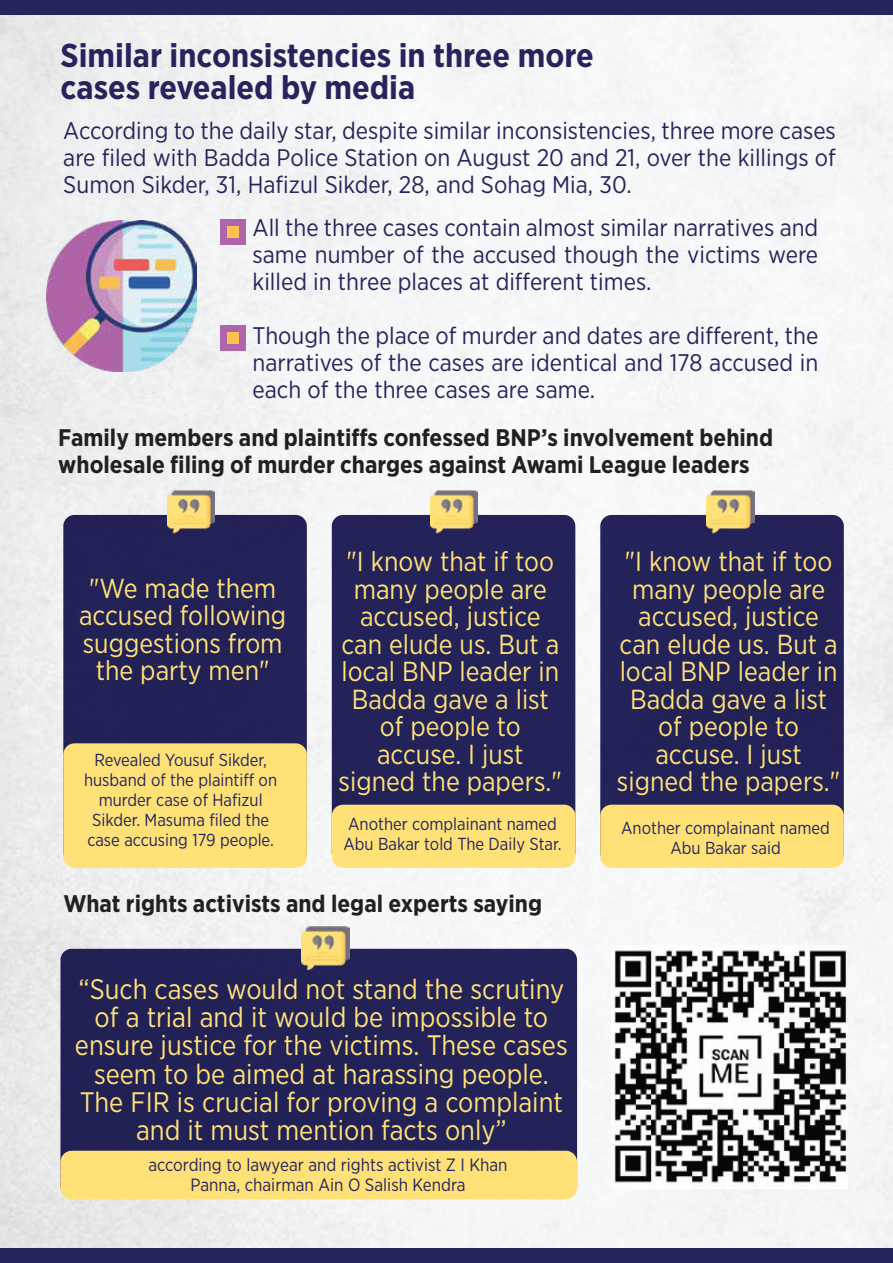
<style>
.page{position:relative;width:893px;height:1263px;background:#fff}
.page>*{position:absolute;margin:0;border:0;box-sizing:border-box;transform-origin:0 0}
.t1{font:700 33.15px/31.5px "Gotham Narrow";color:#25245c}
.t2{font:28.2px/28.2px "Gotham Narrow";color:#ffe178;text-align:center}
.t3{font:27.45px/27.5px "Gotham Narrow";color:#ffe178;text-align:center}
.t4{font:24px/27px "Gotham Narrow";color:#25245c;text-align:justify}
.t5{font:700 24px/27px "Gotham Narrow";color:#231f20}
.t6{font:17.85px/20.4px "Gotham Narrow";color:#25245c;text-align:center}
.t7{font:17.4px/20px "Gotham Narrow";color:#25245c;text-align:center}
</style>
<div class="page">
<img style="left:0;top:14px;width:893px;height:1235px">
<div style="left:63px;top:515px;width:244px;height:349px;background:#25245c;border-radius:11px"></div>
<div style="left:63px;top:743px;width:244px;height:125px;background:#ffe178;border-radius:11px"></div>
<div style="left:332px;top:515px;width:243px;height:349px;background:#25245c;border-radius:11px"></div>
<div style="left:332px;top:805px;width:243px;height:63px;background:#ffe178;border-radius:11px"></div>
<div style="left:600px;top:515px;width:244px;height:349px;background:#25245c;border-radius:11px"></div>
<div style="left:600px;top:805px;width:244px;height:63px;background:#ffe178;border-radius:11px"></div>
<img style="left:167px;top:488px;width:47px;height:48px">
<img style="left:431px;top:488px;width:47px;height:46px">
<img style="left:707px;top:488px;width:47px;height:46px">
<div style="left:60px;top:949px;width:517px;height:248px;background:#25245c;border-radius:11px"></div>
<div style="left:60px;top:1151px;width:517px;height:48px;background:#ffe178;border-radius:11px"></div>
<img style="left:301px;top:923px;width:49px;height:48px">
<div style="left:0;top:0;width:893px;height:14px;background:#25245c"></div>
<div style="left:0;top:1249px;width:893px;height:14px;background:#25245c"></div>
<img style="left:46px;top:221px;width:151px;height:150px">
<div style="left:220px;top:219px;width:26px;height:26px;background:#af65a9"></div>
<div style="left:227px;top:226px;width:12px;height:12px;background:#fec150"></div>
<div style="left:220px;top:325px;width:26px;height:26px;background:#af65a9"></div>
<div style="left:227px;top:332px;width:12px;height:12px;background:#fec150"></div>
<img style="left:612px;top:946px;width:235px;height:242px">
<h1 class="t1" style="left:61px;top:42px;width:535px">Similar inconsistencies in three more cases revealed by media</h1>
<p class="t4" style="left:63px;top:118px;width:774px">According to the daily star, despite similar inconsistencies, three more cases are filed with Badda Police Station on August 20 and 21, over the killings of Sumon Sikder, 31, Hafizul Sikder, 28, and Sohag Mia, 30.</p>
<p class="t4" style="left:253px;top:215px;width:567px">All the three cases contain almost similar narratives and same number of the accused though the victims were killed in three places at different times.</p>
<p class="t4" style="left:253px;top:323px;width:567px">Though the place of murder and dates are different, the narratives of the cases are identical and 178 accused in each of the three cases are same.</p>
<p class="t5" style="left:58px;top:425px;width:716px">Family members and plaintiffs confessed BNP’s involvement behind wholesale filing of murder charges against Awami League leaders</p>
<p class="t3" style="left:79px;top:576px;width:209px">"We made them accused following suggestions from the party men"</p>
<p class="t7" style="left:84px;top:751px;width:195px">Revealed Yousuf Sikder, husband of the plaintiff on murder case of Hafizul<br>Sikder. Masuma filed the case accusing 179 people.</p>
<p class="t3" style="left:339px;top:549px;width:225px">"I know that if too many people are accused, justice can elude us. But a local BNP leader in<br>Badda gave a list of people to accuse. I just signed the papers."</p>
<p class="t3" style="left:617px;top:549px;width:225px">"I know that if too many people are accused, justice can elude us. But a local BNP leader in<br>Badda gave a list of people to accuse. I just signed the papers."</p>
<p class="t7" style="left:343px;top:815px;width:220px;text-align:left">Another complainant named<br>Abu Bakar told The Daily Star.</p>
<p class="t7" style="left:621px;top:819px;width:210px">Another complainant named<br>Abu Bakar said</p>
<p class="t5" style="left:63px;top:892px;width:480px">What rights activists and legal experts saying</p>
<p class="t2" style="left:75px;top:976px;width:494px">“Such cases would not stand the scrutiny of a trial and it would be impossible to ensure justice for the victims. These cases seem to be aimed at harassing people.<br>The FIR is crucial for proving a complaint and it must mention facts only”</p>
<p class="t6" style="left:148px;top:1155px;width:361px">according to lawyear and rights activist Z I Khan<br>Panna, chairman Ain O Salish Kendra</p>
</div>
